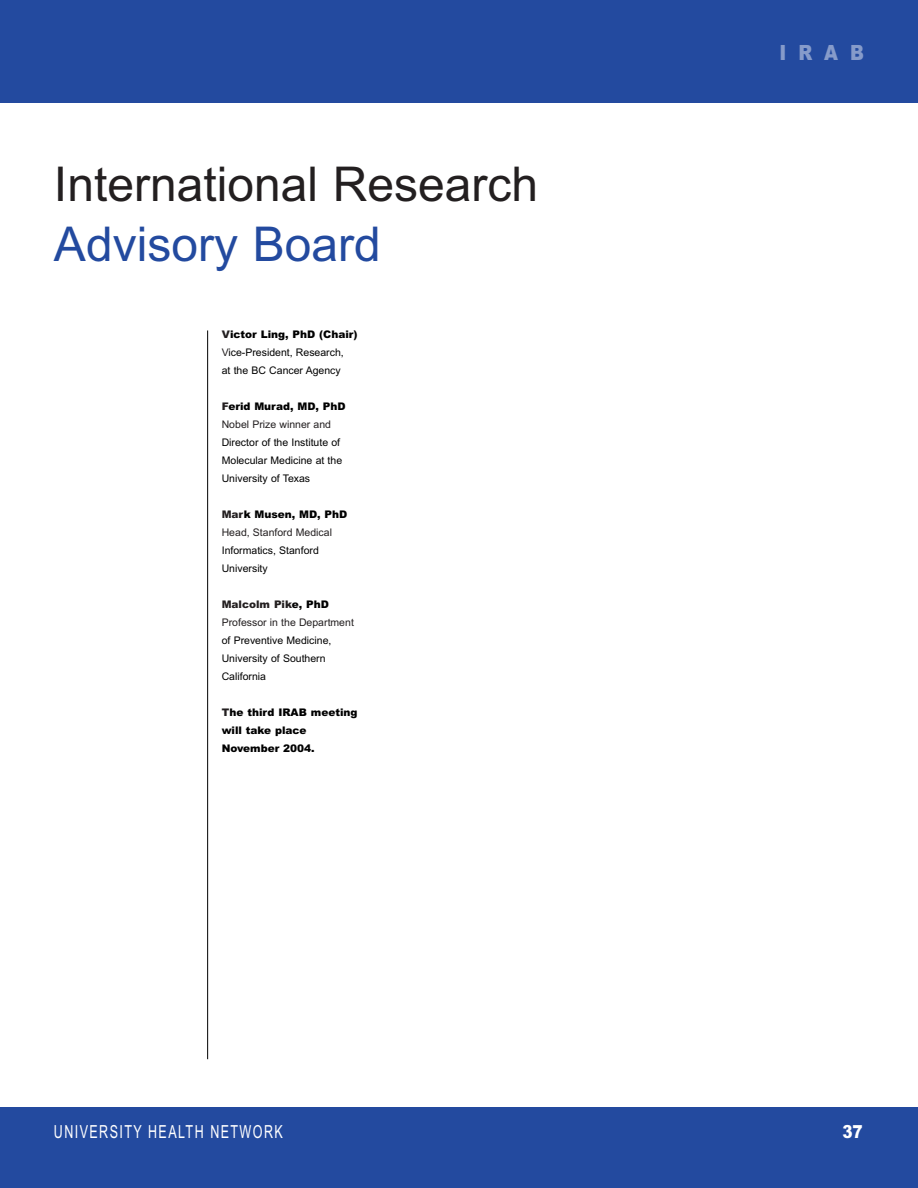
<style>
.page{position:relative;width:918px;height:1188px;background:#fff}
.page>*{position:absolute;margin:0;border:0;box-sizing:border-box;transform-origin:0 0}
.t1{font:48px "Arial";color:#231f20}
.t2{font:48px "Arial";color:#234a9f}
.t3{font:900 21px "Arial";color:#869bca;scale:.85 1}
.t4{font:18px "Arial Narrow";letter-spacing:.09em;color:#fff;scale:.85 1}
.t5{font:900 18px "Arial";color:#fff;scale:.85 1}
.t6{font:10.5px/18px "Arial";color:#000}
.t7{font:10.5px/18px "Arial";color:#231f20}
.t8{font:900 10.5px/18px "Arial";color:#000}
.s1{font-weight:900;color:#231f20}
.s2{font-weight:900}
.s3{color:#231f20}
.s4{font-weight:900;color:#000}
</style>
<div class="page">
<div style="left:0;top:0;width:918px;height:102px;background:#234a9f"></div>
<div style="left:0;top:1107px;width:918px;height:81px;background:#234a9f"></div>
<hr style="left:207px;top:330px;width:1px;height:729px;background:#000">
<h1 class="t1" style="left:54px;top:167px;width:486px">International Research</h1>
<h1 class="t2" style="left:54px;top:227px;width:328px">Advisory Board</h1>
<p class="t6" style="left:222px;top:326px;width:137px"><span class="s1">V</span><span class="s2">ictor Ling, PhD (Chair)<br></span><span class="s3">V</span>ice-President, Research,<br>at the BC Cancer Agency</p>
<p class="t7" style="left:222px;top:398px;width:125px"><span class="s2">F</span><span class="s4">erid Murad, MD, PhD<br></span>Nobel Prize winner and</p>
<p class="t6" style="left:222px;top:434px;width:122px">Director of the Institute of<br>Molecular Medicine at the<br>University of Texas</p>
<p class="t7" style="left:222px;top:506px;width:127px"><span class="s2">Mar</span><span class="s4">k Musen, MD, PhD<br></span>Head, Stanford Medical</p>
<p class="t6" style="left:222px;top:542px;width:99px">Informatics, Stanford<br>University</p>
<p class="t7" style="left:222px;top:596px;width:134px"><span class="s2">Malcolm Pik</span><span class="s4">e, PhD<br></span>Professor in the Department</p>
<p class="t6" style="left:222px;top:632px;width:111px">of Preventive Medicine,<br>University of Southern<br>California</p>
<p class="t8" style="left:222px;top:704px;width:137px"><span class="s3">T</span>he third IRAB meeting will take place<br>November 2004.</p>
<h2 class="t3" style="left:780px;top:45px;width:101px">IRAB</h2>
<h3 class="t4" style="left:54px;top:1125px;width:271px">UNIVERSITY HEALTH NETWORK</h3>
<h3 class="t5" style="left:842px;top:1125px;width:26px">37</h3>
</div>
